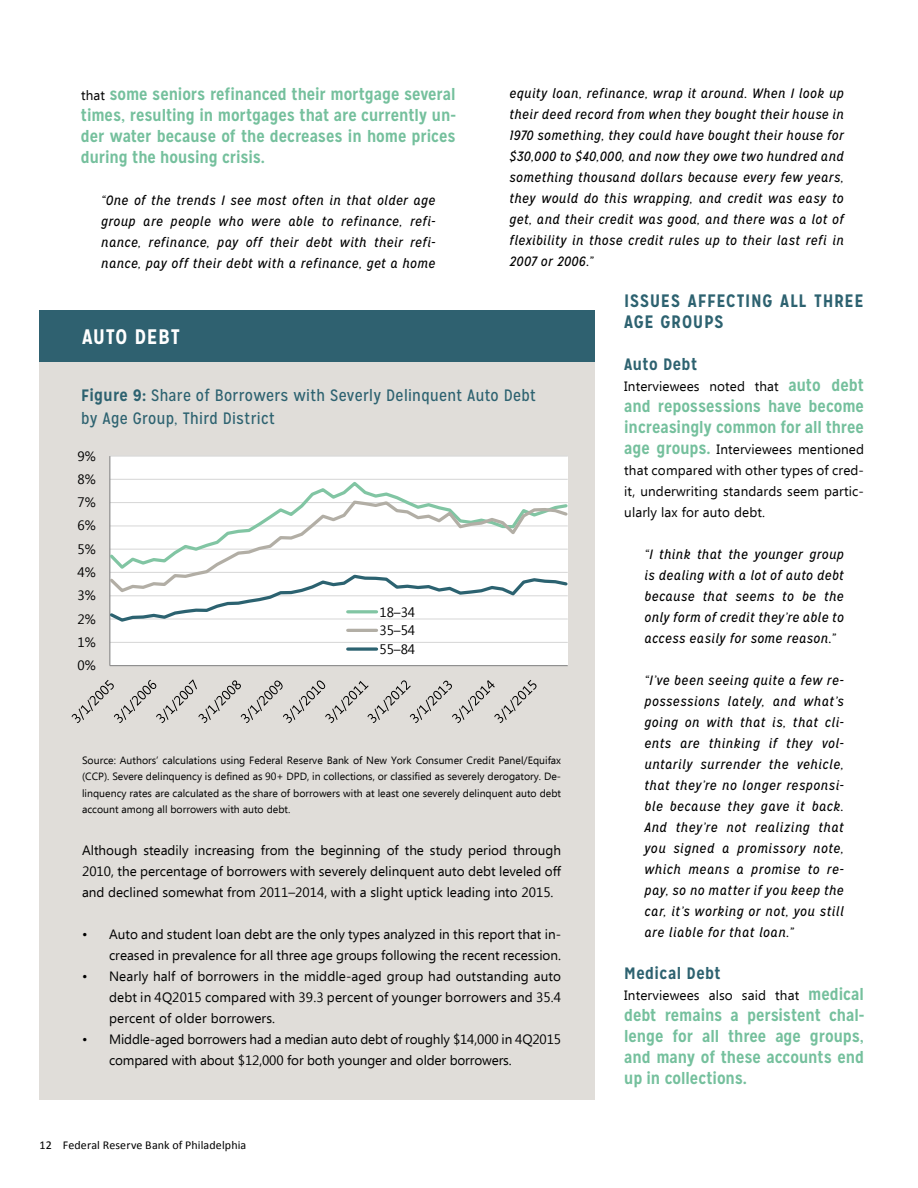
<style>
.page{position:relative;width:918px;height:1188px;background:#fff}
.page>*{position:absolute;margin:0;border:0;box-sizing:border-box;transform-origin:0 0}
.t1{font:700 21px "Mission Gothic";letter-spacing:.025em;color:#fff}
.t2{font:700 18px/21px "Mission Gothic";letter-spacing:.035em;color:#2d6270}
.t3{font:700 16.5px/21px "Mission Gothic";letter-spacing:-.005em;color:#75c09d;text-align:justify}
.t4{font:16.5px/22.5px "Mission Gothic";letter-spacing:.02em;color:#2d6270}
.t5{font:16.5px "Mission Gothic";color:#2b6270}
.t6{font:700 16.5px "Mission Gothic";letter-spacing:.03em;color:#2d6270}
.t7{font:italic 13.5px/21px "Mission Gothic";letter-spacing:.03em;color:#000;text-align:justify}
.t8{font:13.5px/21px "Ebrima";color:#000;text-align:justify}
.t9{font:12px "Calibri";letter-spacing:.01em;color:#000}
.t10{font:10.5px/16.5px "Ebrima";color:#000;text-align:justify}
.s1{font-family:"Ebrima";font-weight:400;font-size:13.5px;color:#000}
.s2{font-weight:700}
.s3{font-family:"Mission Gothic";font-weight:700;font-size:16.5px;color:#75c09d}
</style>
<div class="page">
<div style="left:40px;top:310px;width:555px;height:790px;background:#e0ddd9"></div>
<div style="left:40px;top:310px;width:555px;height:52px;background:#2f6170"></div>
<div style="left:110px;top:456px;width:458px;height:210px;background:#fff"></div>
<hr style="left:110px;top:642px;width:458px;height:1px;background:#d9d9d9">
<hr style="left:110px;top:456px;width:458px;height:1px;background:#d9d9d9">
<hr style="left:109px;top:456px;width:1px;height:210px;background:#868686">
<hr style="left:110px;top:665px;width:458px;height:1px;background:#868686">
<svg style="left:110px;top:479px;width:458px;height:145px"></svg>
<svg style="left:72px;top:679px;width:465px;height:44px"></svg>
<hr style="left:348px;top:610px;width:29px;height:3px;background:#81c5a3">
<hr style="left:348px;top:629px;width:29px;height:3px;background:#b2aea5">
<svg style="left:348px;top:647px;width:29px;height:4px"></svg>
<p class="t3" style="left:81px;top:84px;width:376px"><span class="s1">that</span> some seniors refinanced their mortgage several times, resulting in mortgages that are currently un&shy;der water because of the decreases in home prices during the housing crisis.</p>
<p class="t7" style="left:101px;top:190px;width:336px">“One of the trends I see most often in that older age group are people who were able to refinance, refi&shy;nance, refinance, pay off their debt with their refi&shy;nance, pay off their debt with a refinance, get a home</p>
<p class="t7" style="left:510px;top:83px;width:336px">equity loan, refinance, wrap it around. When I look up their deed record from when they bought their house in 1970 something, they could have bought their house for $30,000 to $40,000, and now they owe two hundred and something thousand dollars because every few years, they would do this wrapping, and credit was easy to get, and their credit was good, and there was a lot of flexibility in those credit rules up to their last refi in 2007 or 2006.”</p>
<h1 class="t1" style="left:82px;top:324px;width:99px">AUTO DEBT</h1>
<p class="t4" style="left:81px;top:384px;width:456px"><span class="s2">Figure 9:</span> Share of Borrowers with Severly Delinquent Auto Debt by Age Group, Third District</p>
<p class="t5" style="left:127px;top:393px;width:476px">Share of Borrowers with Severely Delinquent Auto Debt by Age Group,</p>
<p class="t8" style="left:78px;top:446px;width:20px">9%</p>
<p class="t8" style="left:78px;top:469px;width:20px">8%</p>
<p class="t8" style="left:78px;top:493px;width:20px">7%</p>
<p class="t8" style="left:78px;top:516px;width:20px">6%</p>
<p class="t8" style="left:78px;top:539px;width:20px">5%</p>
<p class="t8" style="left:78px;top:563px;width:20px">4%</p>
<p class="t8" style="left:78px;top:586px;width:20px">3%</p>
<p class="t8" style="left:78px;top:609px;width:20px">2%</p>
<p class="t8" style="left:78px;top:632px;width:20px">1%</p>
<p class="t8" style="left:78px;top:656px;width:20px">0%</p>
<p class="t8" style="left:379px;top:604px;width:37px;line-height:18.6px">18–34<br>35–54<br>55–84</p>
<p class="t10" style="left:82px;top:752px;width:481px">Source: Authors’ calculations using Federal Reserve Bank of New York Consumer Credit Panel/Equifax (CCP). Severe delinquency is defined as 90+ DPD, in collections, or classified as severely derogatory. De&shy;linquency rates are calculated as the share of borrowers with at least one severely delinquent auto debt account among all borrowers with auto debt.</p>
<p class="t8" style="left:82px;top:841px;width:481px">Although steadily increasing from the beginning of the study period through 2010, the percentage of borrowers with severely delinquent auto debt leveled off and declined somewhat from 2011–2014, with a slight uptick leading into 2015.</p>
<p class="t8" style="left:82px;top:925px;width:481px;text-align:right">• Auto and student loan debt are the only types analyzed in this report that in&shy;creased in prevalence for all three age groups following the recent recession.</p>
<p class="t8" style="left:109px;top:967px;width:454px;text-indent:-27px">• Nearly half of borrowers in the middle-aged group had outstanding auto debt in 4Q2015 compared with 39.3 percent of younger borrowers and 35.4 percent of older borrowers.</p>
<p class="t8" style="left:109px;top:1030px;width:454px;text-indent:-27px">• Middle-aged borrowers had a median auto debt of roughly $14,000 in 4Q2015 compared with about $12,000 for both younger and older borrowers.</p>
<p class="t9" style="left:40px;top:1138px;width:208px">12 Federal Reserve Bank of Philadelphia</p>
<h2 class="t2" style="left:624px;top:290px;width:241px">ISSUES AFFECTING ALL THREE<br>AGE GROUPS</h2>
<p class="t6" style="left:624px;top:354px;width:75px">Auto Debt</p>
<p class="t8" style="left:624px;top:377px;width:241px">Interviewees noted that <span class="s3">auto debt</span></p>
<p class="t3" style="left:624px;top:396px;width:241px">and repossessions have become increasingly common for all three</p>
<p class="t8" style="left:624px;top:440px;width:241px"><span class="s3">age groups.</span> Interviewees mentioned that compared with other types of cred&shy;it, underwriting standards seem partic&shy;ularly lax for auto debt.</p>
<p class="t7" style="left:644px;top:544px;width:201px">“I think that the younger group is dealing with a lot of auto debt because that seems to be the only form of credit they’re able to access easily for some reason.”</p>
<p class="t7" style="left:644px;top:670px;width:201px">“I’ve been seeing quite a few re&shy;possessions lately, and what’s going on with that is, that cli&shy;ents are thinking if they vol&shy;untarily surrender the vehicle, that they’re no longer responsi&shy;ble because they gave it back.<br>And they’re not realizing that you signed a promissory note, which means a promise to re&shy;pay, so no matter if you keep the car, it’s working or not, you still are liable for that loan.”</p>
<p class="t6" style="left:624px;top:963px;width:98px">Medical Debt</p>
<p class="t8" style="left:624px;top:986px;width:241px">Interviewees also said that <span class="s3">medical</span></p>
<p class="t3" style="left:624px;top:1005px;width:241px">debt remains a persistent chal&shy;lenge for all three age groups, and many of these accounts end up in collections.</p>
</div>
